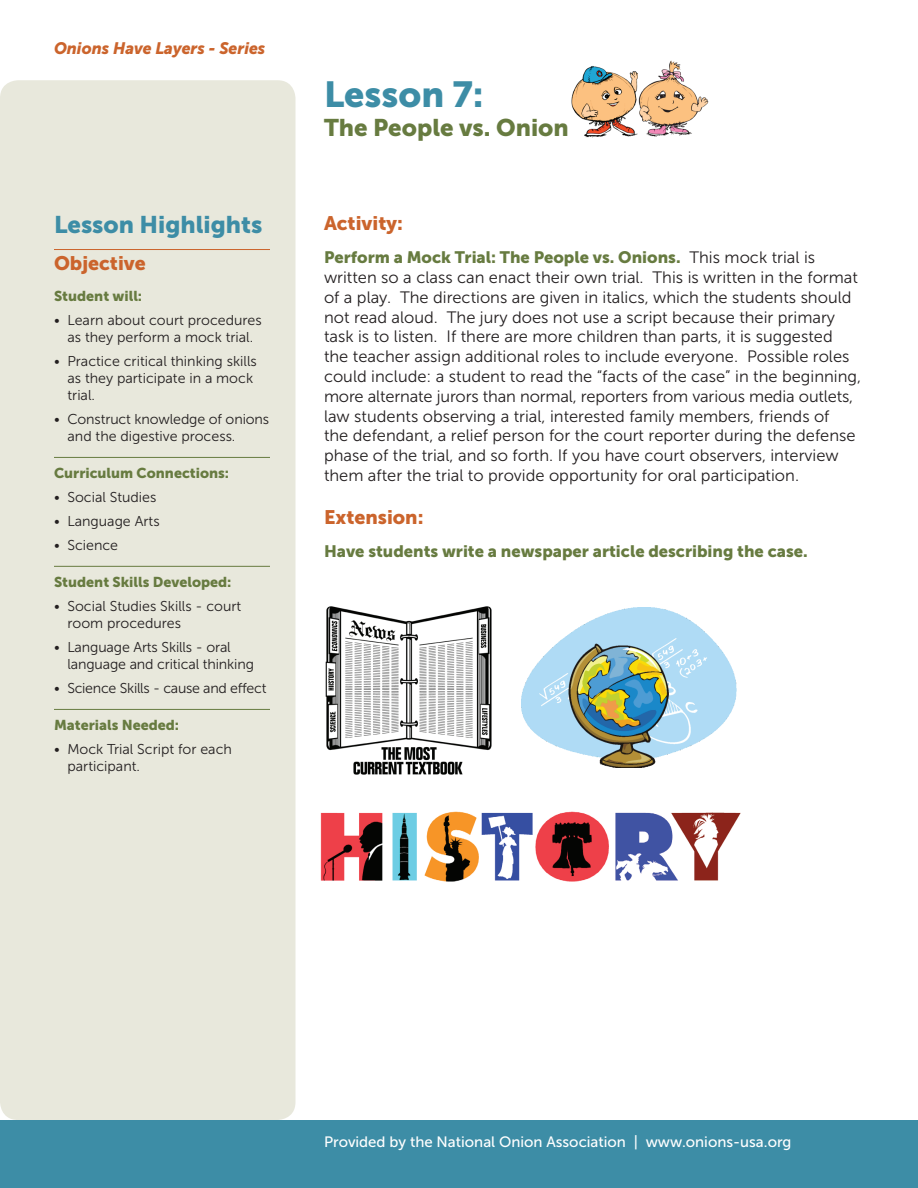
<style>
.page{position:relative;width:918px;height:1188px;background:#fff}
.page>*{position:absolute;margin:0;border:0;box-sizing:border-box;transform-origin:0 0}
.t1{font:36px "Museo Sans 900";color:#3d8da6}
.t2{font:24px "Museo Sans 900";color:#677b40}
.t3{font:24px "Museo Sans 900";color:#3d8da6}
.t4{font:19.5px "Museo Sans 900";color:#cb642c}
.t5{font:16.5px/19.8px "Museo Sans 300";color:#231f20}
.t6{font:16.5px "Museo Sans 900";color:#677b40}
.t7{font:italic 16.5px "Museo Sans 900";color:#cb642c;scale:.96 1}
.t8{font:15px "Museo Sans 500";color:#fff}
.t9{font:14.25px/17.1px "Museo Sans 300";color:#231f20}
.t10{font:14.25px "Museo Sans 900";color:#677b40}
.t11{font:14.25px "Museo Sans 300";letter-spacing:-.02em;color:#231f20}
.s1{font-family:"Museo Sans 300";color:#231f20}
</style>
<div class="page">
<div style="left:0;top:1121px;width:918px;height:67px;background:#3d8da6"></div>
<div style="left:0;top:80px;width:295px;height:1040px;background:#e8e8dc;border-radius:18px"></div>
<img style="left:571px;top:66px;width:67px;height:72px">
<img style="left:638px;top:61px;width:70px;height:76px">
<hr style="left:54px;top:249px;width:216px;height:1px;background:#cb642c">
<hr style="left:54px;top:457px;width:216px;height:1px;background:#677b40">
<hr style="left:54px;top:566px;width:216px;height:1px;background:#677b40">
<hr style="left:54px;top:709px;width:216px;height:1px;background:#677b40">
<img style="left:521px;top:608px;width:216px;height:159px">
<img style="left:320px;top:811px;width:421px;height:71px">
<img style="left:325px;top:606px;width:167px;height:169px">
<p class="t7" style="left:54px;top:38px;width:222px">Onions Have Layers - Series</p>
<h2 class="t3" style="left:54px;top:211px;width:210px">Lesson Highlights</h2>
<p class="t4" style="left:54px;top:252px;width:93px">Objective</p>
<p class="t10" style="left:54px;top:288px;width:90px">Student will:</p>
<p class="t9" style="left:54px;top:311px;width:209px;text-align:center">• Learn about court procedures as they perform a mock trial.</p>
<p class="t9" style="left:67px;top:352px;width:191px;text-indent:-13px">• Practice critical thinking skills as they participate in a mock trial.</p>
<p class="t9" style="left:67px;top:410px;width:203px;text-indent:-13px">• Construct knowledge of onions and the digestive process.</p>
<p class="t10" style="left:54px;top:465px;width:177px">Curriculum Connections:</p>
<p class="t9" style="left:54px;top:489px;width:104px">• Social Studies</p>
<p class="t9" style="left:54px;top:512px;width:107px">• Language Arts</p>
<p class="t9" style="left:54px;top:536px;width:66px">• Science</p>
<p class="t10" style="left:54px;top:574px;width:179px">Student Skills Developed:</p>
<p class="t9" style="left:67px;top:597px;width:175px;text-indent:-13px">• Social Studies Skills - court room procedures</p>
<p class="t9" style="left:67px;top:638px;width:188px;text-indent:-13px">• Language Arts Skills - oral language and critical thinking</p>
<p class="t11" style="left:54px;top:680px;width:214px">• Science Skills - cause and effect</p>
<p class="t10" style="left:54px;top:717px;width:127px">Materials Needed:</p>
<p class="t9" style="left:67px;top:741px;width:166px;text-indent:-13px">• Mock Trial Script for each participant.</p>
<h1 class="t1" style="left:324px;top:74px;width:161px">Lesson 7:</h1>
<h2 class="t2" style="left:324px;top:114px;width:246px">The People vs. Onion</h2>
<p class="t4" style="left:324px;top:212px;width:81px">Activity:</p>
<p class="t6" style="left:324px;top:248px;width:493px">Perform a Mock Trial: The People vs. Onions. <span class="s1">This mock trial is</span></p>
<p class="t5" style="left:324px;top:268px;width:539px">written so a class can enact their own trial. This is written in the format of a play. The directions are given in italics, which the students should not read aloud. The jury does not use a script because their primary task is to listen. If there are more children than parts, it is suggested the teacher assign additional roles to include everyone. Possible roles could include: a student to read the “facts of the case” in the beginning, more alternate jurors than normal, reporters from various media outlets, law students observing a trial, interested family members, friends of<br>the defendant, a relief person for the court reporter during the defense phase of the trial, and so forth. If you have court observers, interview them after the trial to provide opportunity for oral participation.</p>
<p class="t4" style="left:324px;top:506px;width:101px">Extension:</p>
<p class="t6" style="left:324px;top:542px;width:485px">Have students write a newspaper article describing the case.</p>
<p class="t8" style="left:324px;top:1134px;width:469px">Provided by the National Onion Association | www.onions-usa.org</p>
</div>
